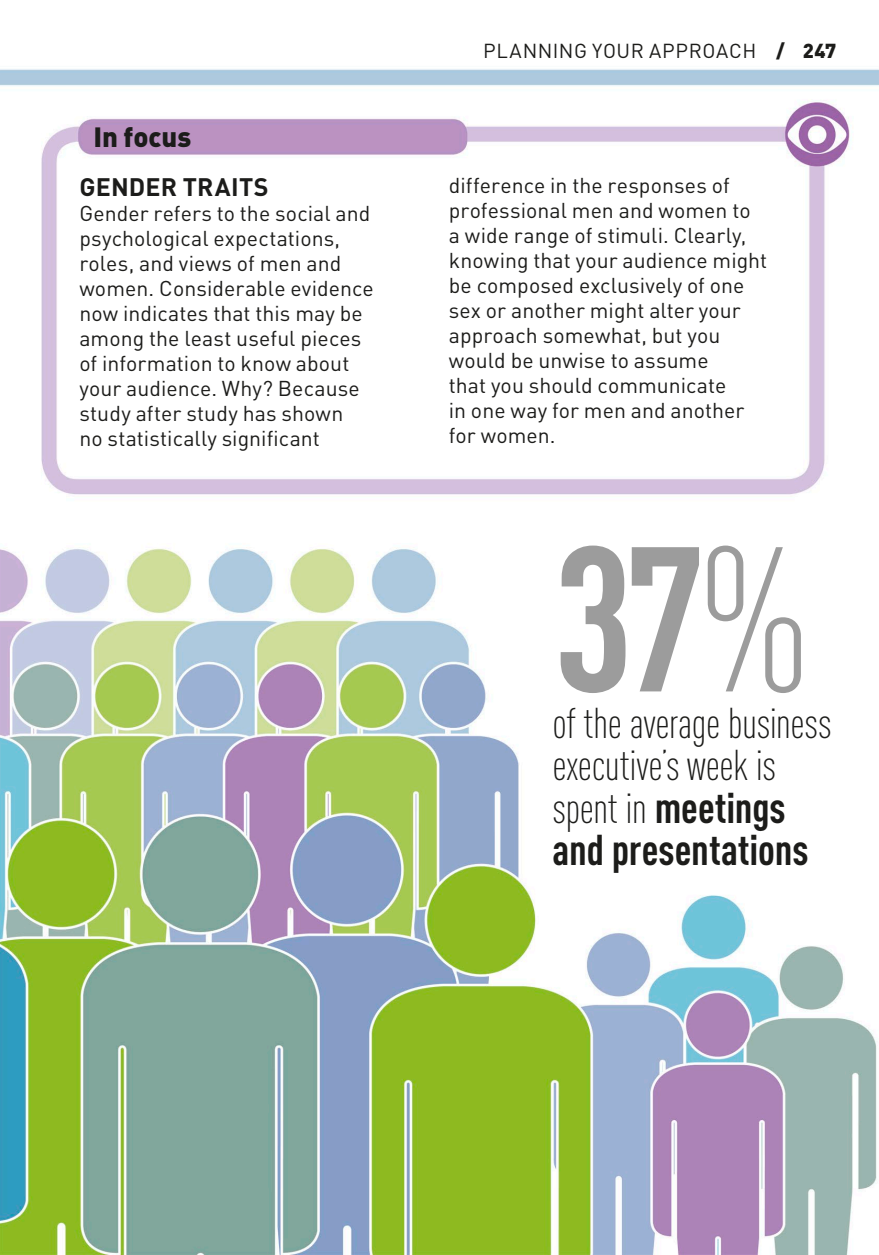
<style>
.page{position:relative;width:879px;height:1255px;background:#fff}
.page>*{position:absolute;margin:0;border:0;box-sizing:border-box;transform-origin:0 0}
.t1{font:700 condensed 202.5px "DIN Pro";color:#9c9c9c}
.t2{font:300 condensed 42.5px/42.5px "DIN Pro";letter-spacing:-.01em;color:#1c1c1a}
.t3{font:900 27.5px "DIN Pro";color:#1c1c1a}
.t4{font:700 25px "DIN Pro";letter-spacing:.01em;color:#1c1c1a}
.t5{font:21.25px/25px "DIN Pro";letter-spacing:.005em;color:#1c1c1a}
.t6{font:20px "DIN Pro";letter-spacing:.03em;color:#1c1c1a}
.s1{font-weight:900}
.s2{font-weight:300}
.s3{font-weight:700}
</style>
<div class="page">
<img style="left:0;top:69px;width:879px;height:1185px">
<p class="t3" style="left:94px;top:118px;width:99px">In focus</p>
<p class="t4" style="left:79px;top:170px;width:191px">GENDER TRAITS</p>
<p class="t5" style="left:79px;top:200px;width:296px">Gender refers to the social and psychological expectations, roles, and views of men and women. Considerable evidence now indicates that this may be among the least useful pieces of information to know about your audience. Why? Because study after study has shown<br>no statistically significant</p>
<p class="t6" style="left:483px;top:37px;width:355px">PLANNING YOUR APPROACH <span class="s1">/ 247</span></p>
<p class="t5" style="left:449px;top:172px;width:320px">difference in the responses of professional men and women to<br>a wide range of stimuli. Clearly, knowing that your audience might be composed exclusively of one sex or another might alter your approach somewhat, but you would be unwise to assume<br>that you should communicate<br>in one way for men and another for women.</p>
<h1 class="t1" style="left:552px;top:496px;width:262px">37<span class="s2">%</span></h1>
<h2 class="t2" style="left:552px;top:701px;width:281px">of the average business executive’s week is spent in <span class="s3">meetings and presentations</span></h2>
</div>
